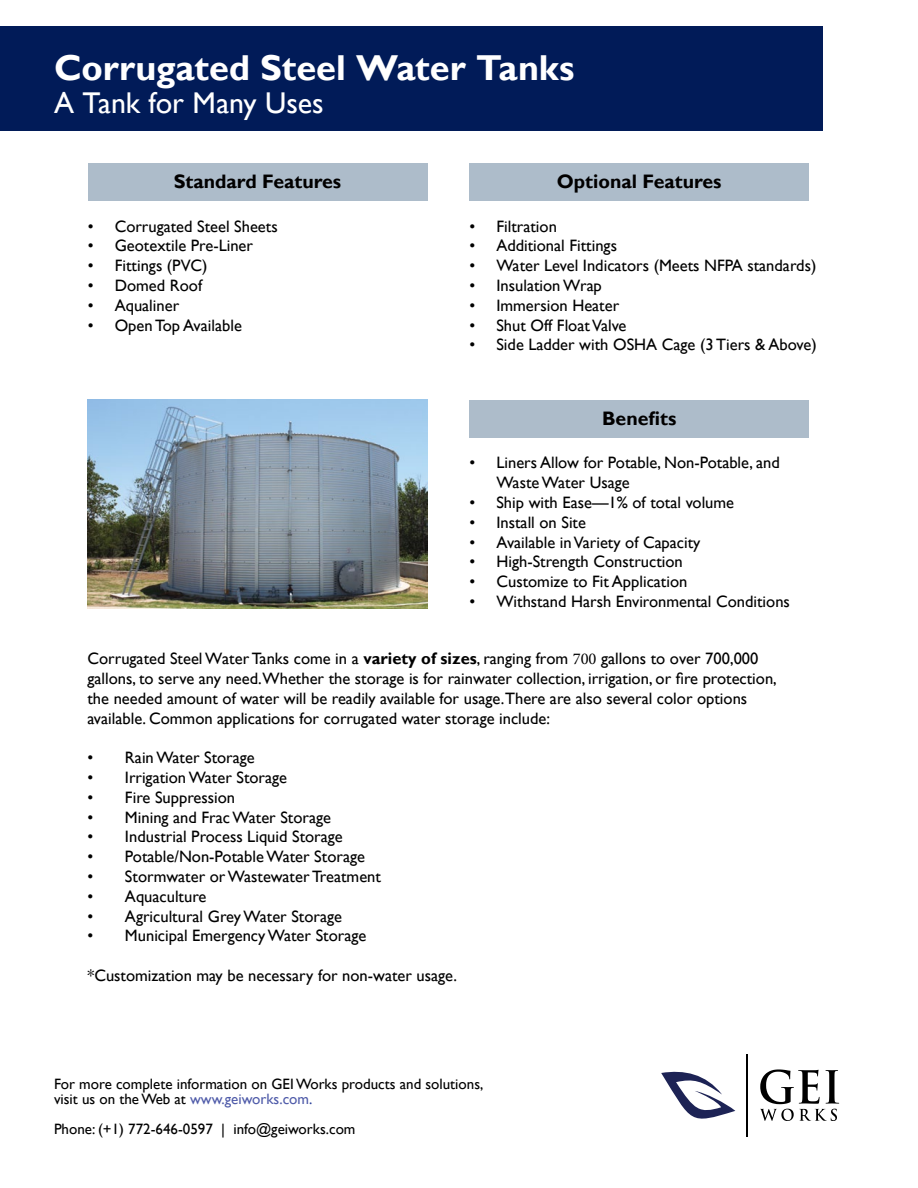
<style>
.page{position:relative;width:918px;height:1188px;background:#fff}
.page>*{position:absolute;margin:0;border:0;box-sizing:border-box;transform-origin:0 0}
.t1{font:700 36px "Gill Sans";color:#fff}
.t2{font:30px "Gill Sans";color:#fff}
.t3{font:700 19.5px "Gill Sans";color:#010000}
.t4{font:16.5px/19.8px "Gill Sans";color:#000}
.t5{font:15px/15px "Gill Sans";color:#000}
.s1{font-weight:700}
.s2{font-family:"Minion Pro"}
.s3{color:#4f5ba9}
.s4{color:#2a419a}
</style>
<div class="page">
<div style="left:88px;top:163px;width:339px;height:38px;background:#adbcca"></div>
<div style="left:469px;top:163px;width:340px;height:38px;background:#adbcca"></div>
<div style="left:469px;top:400px;width:340px;height:37px;background:#adbcca"></div>
<div style="left:0;top:26px;width:822px;height:105px;background:#011b58"></div>
<svg style="left:760px;top:1069px;width:79px;height:52px"></svg>
<svg style="left:661px;top:1071px;width:74px;height:48px"></svg>
<hr style="left:746px;top:1054px;width:2px;height:83px;background:#000">
<img style="left:88px;top:400px;width:339px;height:208px">
<p class="t1" style="left:54px;top:46px;width:522px">Corrugated Steel Water Tanks</p>
<p class="t2" style="left:54px;top:86px;width:271px">A Tank for Many Uses</p>
<p class="t3" style="left:174px;top:170px;width:169px">Standard Features</p>
<p class="t3" style="left:557px;top:170px;width:166px">Optional Features</p>
<p class="t4" style="left:88px;top:216px;width:191px">• Corrugated Steel Sheets</p>
<p class="t4" style="left:88px;top:236px;width:167px">• Geotextile Pre-Liner</p>
<p class="t4" style="left:88px;top:256px;width:121px">• Fittings (PVC)</p>
<p class="t4" style="left:88px;top:276px;width:116px">• Domed Roof</p>
<p class="t4" style="left:88px;top:296px;width:93px">• Aqualiner</p>
<p class="t4" style="left:88px;top:315px;width:156px">• Open Top Available</p>
<p class="t4" style="left:469px;top:216px;width:89px">• Filtration</p>
<p class="t4" style="left:469px;top:236px;width:149px">• Additional Fittings</p>
<p class="t4" style="left:469px;top:256px;width:348px">• Water Level Indicators (Meets NFPA standards)</p>
<p class="t4" style="left:469px;top:276px;width:134px">• Insulation Wrap</p>
<p class="t4" style="left:469px;top:296px;width:151px">• Immersion Heater</p>
<p class="t4" style="left:469px;top:315px;width:159px">• Shut Off Float Valve</p>
<p class="t4" style="left:469px;top:335px;width:349px">• Side Ladder with OSHA Cage (3 Tiers &amp; Above)</p>
<p class="t3" style="left:602px;top:406px;width:76px">Benefits</p>
<p class="t4" style="left:496px;top:453px;width:285px;text-indent:-27px">• Liners Allow for Potable, Non-Potable, and<br>Waste Water Usage</p>
<p class="t4" style="left:469px;top:493px;width:266px">• Ship with Ease—1% of total volume</p>
<p class="t4" style="left:469px;top:513px;width:118px">• Install on Site</p>
<p class="t4" style="left:469px;top:532px;width:233px">• Available in Variety of Capacity</p>
<p class="t4" style="left:469px;top:552px;width:215px">• High-Strength Construction</p>
<p class="t4" style="left:469px;top:572px;width:220px">• Customize to Fit Application</p>
<p class="t4" style="left:469px;top:592px;width:322px">• Withstand Harsh Environmental Conditions</p>
<p class="t4" style="left:87px;top:649px;width:691px">Corrugated Steel Water Tanks come in a <span class="s1">variety of sizes</span>, ranging from <span class="s2">700</span> gallons to over 700,000 gallons, to serve any need. Whether the storage is for rainwater collection, irrigation, or fire protection, the needed amount of water will be readily available for usage. There are also several color options available. Common applications for corrugated water storage include:</p>
<p class="t4" style="left:87px;top:748px;width:169px">• Rain Water Storage</p>
<p class="t4" style="left:87px;top:768px;width:201px">• Irrigation Water Storage</p>
<p class="t4" style="left:87px;top:788px;width:149px">• Fire Suppression</p>
<p class="t4" style="left:87px;top:808px;width:245px">• Mining and Frac Water Storage</p>
<p class="t4" style="left:87px;top:827px;width:257px">• Industrial Process Liquid Storage</p>
<p class="t4" style="left:87px;top:847px;width:279px">• Potable/Non-Potable Water Storage</p>
<p class="t4" style="left:87px;top:867px;width:295px">• Stormwater or Wastewater Treatment</p>
<p class="t4" style="left:87px;top:887px;width:120px">• Aquaculture</p>
<p class="t4" style="left:87px;top:907px;width:256px">• Agricultural Grey Water Storage</p>
<p class="t4" style="left:87px;top:926px;width:280px">• Municipal Emergency Water Storage</p>
<p class="t4" style="left:87px;top:966px;width:371px">*Customization may be necessary for non-water usage.</p>
<p class="t5" style="left:54px;top:1077px;width:431px">For more complete information on GEI Works products and solutions, visit us on the Web at <span class="s3">www.geiworks.com</span><span class="s4">.</span></p>
<p class="t5" style="left:54px;top:1122px;width:303px">Phone: (+1) 772-646-0597 | info@geiworks.com</p>
</div>
